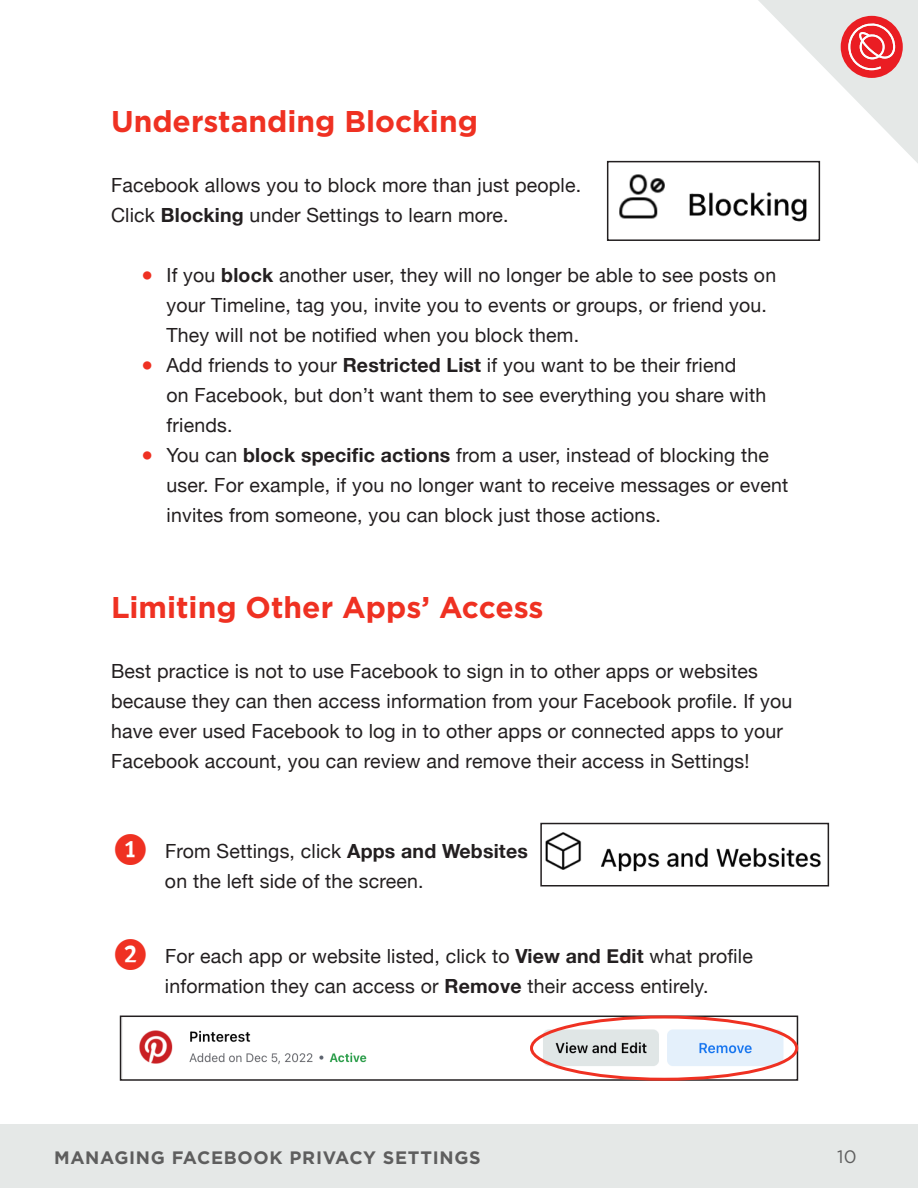
<style>
.page{position:relative;width:918px;height:1188px;background:#fff}
.page>*{position:absolute;margin:0;border:0;box-sizing:border-box;transform-origin:0 0}
.t1{font:45px "Dingbests";color:#ef3122}
.t2{font:700 30px "Gotham";color:#ef3122}
.t3{font:19.5px/30px "Helvetica Neue";letter-spacing:.01em;color:#231f20}
.t4{font:700 18px "Gotham";letter-spacing:.04em;color:#5e5e5e}
.t5{font:18px "Gotham";color:#5e5e5e}
.s1{font-weight:700}
.s2{color:#ef3122}
</style>
<div class="page">
<div style="left:0;top:1124px;width:918px;height:64px;background:#e5e8e7"></div>
<svg style="left:758px;top:0;width:160px;height:164px"></svg>
<img style="left:619px;top:174px;width:188px;height:48px">
<div style="left:607px;top:161px;width:213px;height:80px;border:2px solid #231f20"></div>
<img style="left:545px;top:832px;width:276px;height:40px">
<div style="left:540px;top:823px;width:289px;height:63px;border:2px solid #231f20"></div>
<img style="left:139px;top:1019px;width:656px;height:59px">
<div style="left:120px;top:1016px;width:678px;height:65px;border:2px solid #231f20"></div>
<div style="left:530px;top:1016px;width:268px;height:65px;border:3px solid #ef3122;border-radius:50%"></div>
<p class="t2" style="left:111px;top:101px;width:368px">Understanding Blocking</p>
<p class="t3" style="left:111px;top:171px;width:472px">Facebook allows you to block more than just people.<br>Click <span class="s1">Blocking</span> under Settings to learn more.</p>
<p class="t3" style="left:167px;top:261px;width:611px;text-indent:-26px"><span class="s2">●</span> If you <span class="s1">block</span> another user, they will no longer be able to see posts on your Timeline, tag you, invite you to events or groups, or friend you.<br>They will not be notified when you block them.</p>
<p class="t3" style="left:167px;top:351px;width:601px;text-indent:-26px"><span class="s2">●</span> Add friends to your <span class="s1">Restricted List</span> if you want to be their friend<br>on Facebook, but don’t want them to see everything you share with friends.</p>
<p class="t3" style="left:167px;top:441px;width:623px;text-indent:-26px"><span class="s2">●</span> You can <span class="s1">block specific actions</span> from a user, instead of blocking the user. For example, if you no longer want to receive messages or event invites from someone, you can block just those actions.</p>
<p class="t2" style="left:111px;top:587px;width:434px">Limiting Other Apps’ Access</p>
<p class="t3" style="left:111px;top:657px;width:683px">Best practice is not to use Facebook to sign in to other apps or websites because they can then access information from your Facebook profile. If you have ever used Facebook to log in to other apps or connected apps to your Facebook account, you can review and remove their access in Settings!</p>
<p class="t1" style="left:111px;top:826px;width:40px">1</p>
<p class="t3" style="left:165px;top:837px;width:364px">From Settings, click <span class="s1">Apps and Websites </span>on the left side of the screen.</p>
<p class="t1" style="left:111px;top:931px;width:40px">2</p>
<p class="t3" style="left:165px;top:942px;width:589px">For each app or website listed, click to <span class="s1">View and Edit</span> what profile information they can access or <span class="s1">Remove</span> their access entirely.</p>
<p class="t4" style="left:54px;top:1146px;width:428px">MANAGING FACEBOOK PRIVACY SETTINGS</p>
<p class="t5" style="left:837px;top:1145px;width:21px">10</p>
</div>
